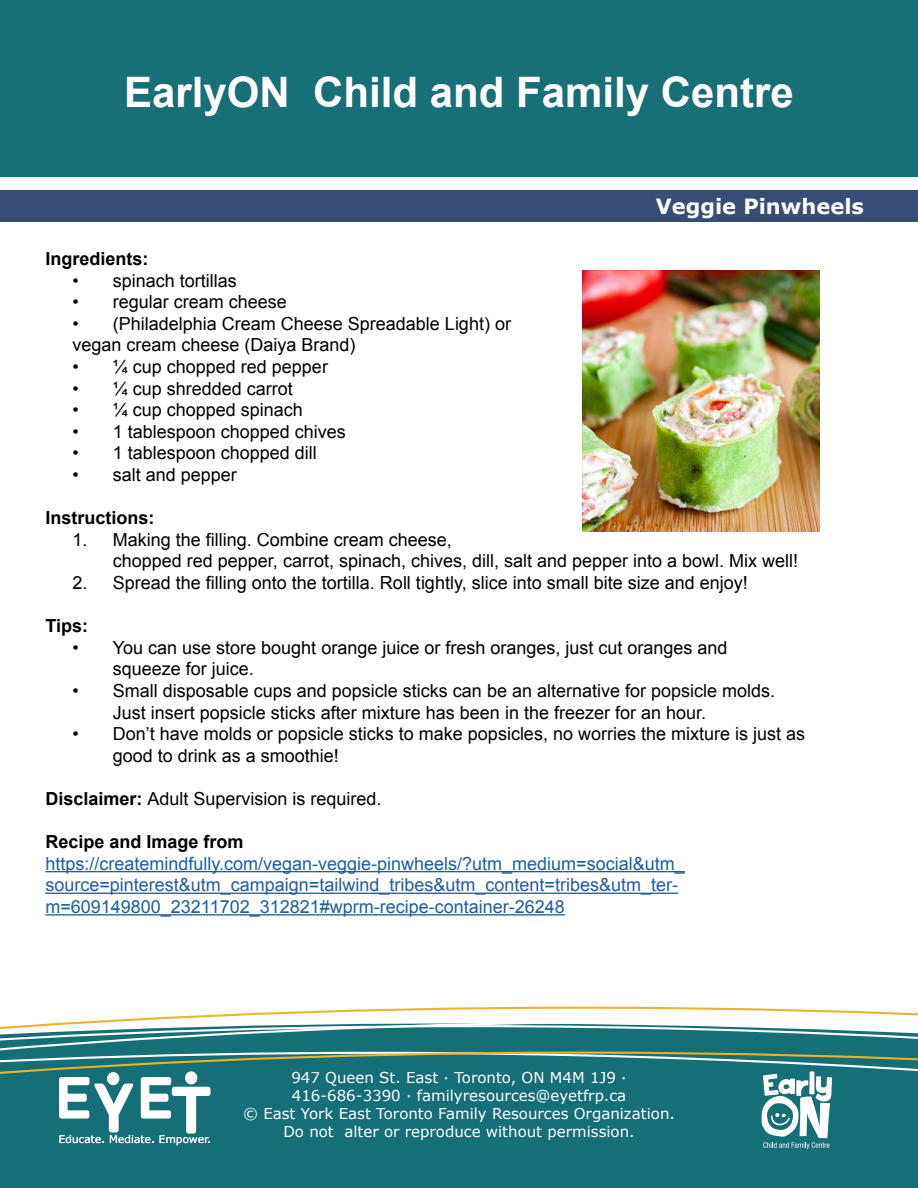
<style>
.page{position:relative;width:918px;height:1188px;background:#fff}
.page>*{position:absolute;margin:0;border:0;box-sizing:border-box;transform-origin:0 0}
.t1{font:700 42px "Arial";color:#fff}
.t2{font:700 21px "Verdana";color:#fff}
.t3{font:18px/21.6px "Arial";color:#000}
.t4{font:18px/21.6px "Arial";color:#215e9e}
.t5{font:700 18px "Arial";color:#000}
.t6{font:15px/18px "Verdana";color:#fff;text-align:center}
.t7{font:10.65px "Verdana";color:#fff}
.s1{font-weight:700}
.s2{font-weight:700;color:#000}
</style>
<div class="page">
<svg style="left:93px;top:1007px;width:825px;height:14px"></svg>
<svg style="left:0;top:1025px;width:918px;height:27px;background:#438b8f"></svg>
<div style="left:0;top:1052px;width:918px;height:136px;background:#156f76"></div>
<div style="left:0;top:0;width:918px;height:177px;background:#167076"></div>
<div style="left:0;top:190px;width:918px;height:31px;background:#394c76"></div>
<div style="left:107px;top:1072px;width:12px;height:13px;background:#fff;border-radius:50%"></div>
<div style="left:185px;top:1071px;width:12px;height:13px;background:#fff;border-radius:50%"></div>
<svg style="left:59px;top:1077px;width:152px;height:68px"></svg>
<svg style="left:762px;top:1071px;width:70px;height:78px"></svg>
<hr style="left:45px;top:871px;width:640px;height:1px;background:#215e9e">
<hr style="left:45px;top:893px;width:633px;height:1px;background:#215e9e">
<hr style="left:45px;top:914px;width:520px;height:2px;background:#215e9e">
<img style="left:583px;top:270px;width:237px;height:261px">
<h1 class="t1" style="left:124px;top:65px;width:671px">EarlyON Child and Family Centre</h1>
<p class="t2" style="left:656px;top:192px;width:210px">Veggie Pinwheels</p>
<p class="t5" style="left:45px;top:247px;width:105px">Ingredients:</p>
<p class="t3" style="left:72px;top:270px;width:166px">• spinach tortillas</p>
<p class="t3" style="left:72px;top:291px;width:216px">• regular cream cheese</p>
<p class="t3" style="left:72px;top:313px;width:440px">• (Philadelphia Cream Cheese Spreadable Light) or vegan cream cheese (Daiya Brand)</p>
<p class="t3" style="left:72px;top:356px;width:257px">• ¼ cup chopped red pepper</p>
<p class="t3" style="left:72px;top:378px;width:222px">• ¼ cup shredded carrot</p>
<p class="t3" style="left:72px;top:399px;width:232px">• ¼ cup chopped spinach</p>
<p class="t3" style="left:72px;top:421px;width:275px">• 1 tablespoon chopped chives</p>
<p class="t3" style="left:72px;top:442px;width:246px">• 1 tablespoon chopped dill</p>
<p class="t3" style="left:72px;top:464px;width:166px">• salt and pepper</p>
<p class="t5" style="left:45px;top:506px;width:111px">Instructions:</p>
<p class="t3" style="left:113px;top:529px;width:687px;text-indent:-41px">1. Making the filling. Combine cream cheese,<br>chopped red pepper, carrot, spinach, chives, dill, salt and pepper into a bowl. Mix well!</p>
<p class="t3" style="left:72px;top:572px;width:677px">2. Spread the filling onto the tortilla. Roll tightly, slice into small bite size and enjoy!</p>
<p class="t5" style="left:45px;top:614px;width:44px">Tips:</p>
<p class="t3" style="left:113px;top:637px;width:616px;text-indent:-41px">• You can use store bought orange juice or fresh oranges, just cut oranges and squeeze for juice.</p>
<p class="t3" style="left:113px;top:680px;width:664px;text-indent:-41px">• Small disposable cups and popsicle sticks can be an alternative for popsicle molds.<br>Just insert popsicle sticks after mixture has been in the freezer for an hour.</p>
<p class="t3" style="left:113px;top:723px;width:694px;text-indent:-41px">• Don’t have molds or popsicle sticks to make popsicles, no worries the mixture is just as good to drink as a smoothie!</p>
<p class="t3" style="left:45px;top:788px;width:338px"><span class="s1">Disclaimer:</span> Adult Supervision is required.</p>
<p class="t4" style="left:45px;top:831px;width:641px"><span class="s2">Recipe and Image from </span>https://createmindfully.com/vegan-veggie-pinwheels/?utm_medium=social&amp;utm_ source=pinterest&amp;utm_campaign=tailwind_tribes&amp;utm_content=tribes&amp;utm_ter&shy;m=609149800_23211702_312821#wprm-recipe-container-26248</p>
<p class="t7" style="left:59px;top:1132px;width:154px">Educate. Mediate. Empower.</p>
<p class="t6" style="left:243px;top:1069px;width:433px">947 Queen St. East · Toronto, ON M4M 1J9 · 416-686-3390 · familyresources@eyetfrp.ca<br>© East York East Toronto Family Resources Organization.<br>Do not alter or reproduce without permission.</p>
</div>
